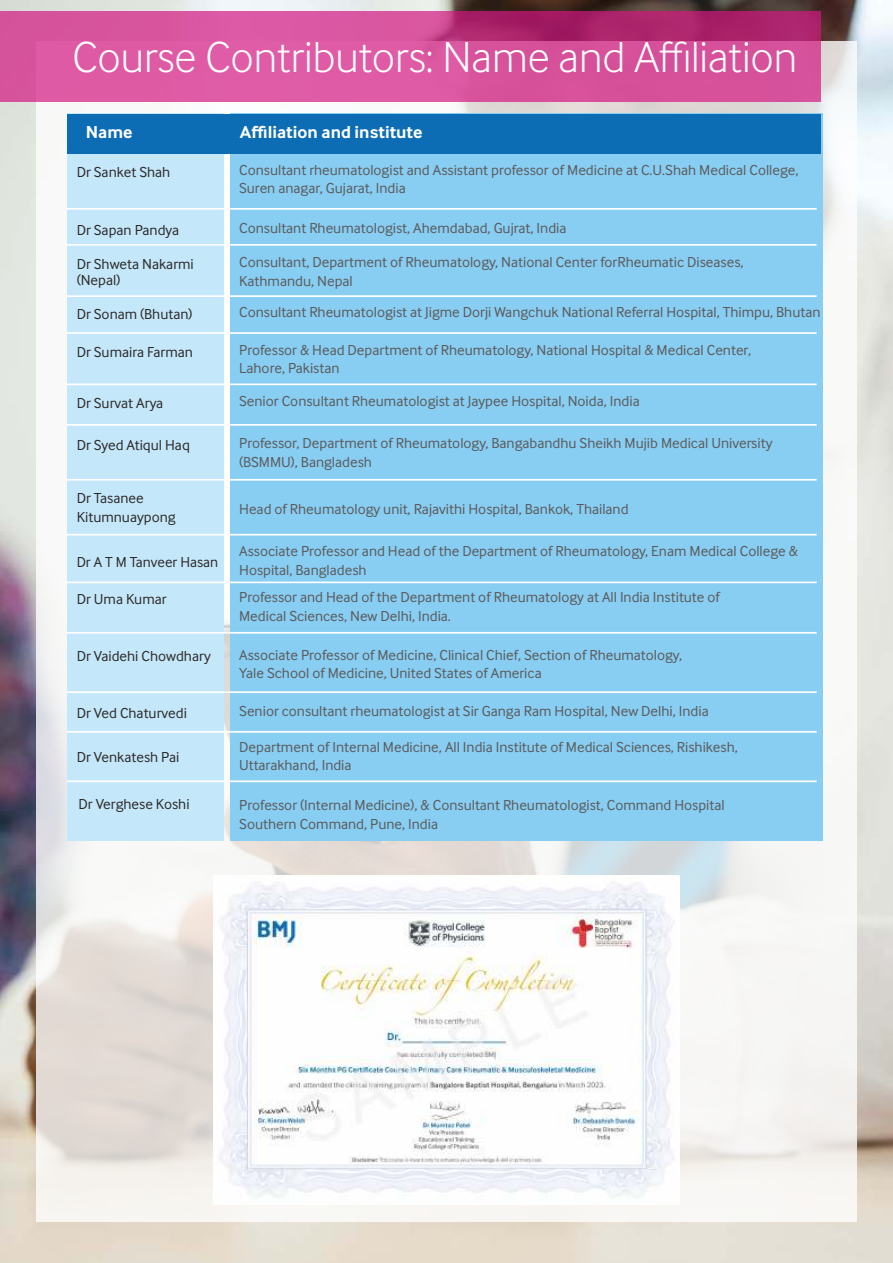
<style>
.page{position:relative;width:893px;height:1263px;background:#fff}
.page>*{position:absolute;margin:0;border:0;box-sizing:border-box;transform-origin:0 0}
.t1{font:300 45px "Inter Face";color:#fefefe}
.t2{font:700 17.85px "Inter Face";color:#fefefe}
.t3{font:15px/18.6px "Inter Face";color:#5b5b5b}
.t4{font:15px/15.9px "Inter Face";color:#2b2a29}
</style>
<div class="page">
<img style="left:0;top:0;width:893px;height:1263px">
<div style="left:36px;top:41px;width:821px;height:1181px;background:#fefefe;opacity:.8"></div>
<div style="left:230px;top:114px;width:593px;height:727px;background:#88cdf2"></div>
<div style="left:67px;top:114px;width:157px;height:727px;background:#c5e7fa"></div>
<div style="left:67px;top:114px;width:753px;height:40px;background:#0d6db4"></div>
<hr style="left:67px;top:208px;width:750px;height:2px;background:#fff">
<hr style="left:67px;top:244px;width:750px;height:2px;background:#fff">
<hr style="left:67px;top:295px;width:750px;height:2px;background:#fff">
<hr style="left:67px;top:332px;width:750px;height:2px;background:#fff">
<hr style="left:67px;top:383px;width:750px;height:2px;background:#fff">
<hr style="left:67px;top:424px;width:750px;height:2px;background:#fff">
<hr style="left:67px;top:479px;width:750px;height:2px;background:#fff">
<hr style="left:67px;top:534px;width:750px;height:1px;background:#fff">
<hr style="left:67px;top:581px;width:750px;height:2px;background:#fff">
<hr style="left:67px;top:632px;width:750px;height:2px;background:#fff">
<hr style="left:67px;top:691px;width:750px;height:2px;background:#fff">
<hr style="left:67px;top:731px;width:750px;height:2px;background:#fff">
<hr style="left:67px;top:780px;width:750px;height:2px;background:#fff">
<svg style="left:0;top:12px;width:820px;height:90px;background:#d34e97"></svg>
<img style="left:214px;top:875px;width:465px;height:329px">
<h1 class="t1" style="left:72px;top:42px;width:726px">Course Contributors: Name and Affiliation</h1>
<p class="t2" style="left:86px;top:126px;width:48px">Name</p>
<p class="t2" style="left:240px;top:127px;width:184px">Affiliation and institute</p>
<p class="t4" style="left:77px;top:165px;width:95px">Dr Sanket Shah</p>
<p class="t3" style="left:239px;top:162px;width:561px">Consultant rheumatologist and Assistant professor of Medicine at C.U.Shah Medical College,<br>Suren anagar, Gujarat, India</p>
<p class="t4" style="left:77px;top:224px;width:104px">Dr Sapan Pandya</p>
<p class="t3" style="left:239px;top:220px;width:329px">Consultant Rheumatologist, Ahemdabad, Gujrat, India</p>
<p class="t4" style="left:77px;top:258px;width:119px">Dr Shweta Nakarmi (Nepal)</p>
<p class="t3" style="left:239px;top:254px;width:506px">Consultant, Department of Rheumatology, National Center forRheumatic Diseases,<br>Kathmandu, Nepal</p>
<p class="t4" style="left:77px;top:307px;width:117px">Dr Sonam (Bhutan)</p>
<p class="t3" style="left:239px;top:304px;width:583px">Consultant Rheumatologist at Jigme Dorji Wangchuk National Referral Hospital, Thimpu, Bhutan</p>
<p class="t4" style="left:77px;top:345px;width:118px">Dr Sumaira Farman</p>
<p class="t3" style="left:239px;top:342px;width:513px">Professor &amp; Head Department of Rheumatology, National Hospital &amp; Medical Center,<br>Lahore, Pakistan</p>
<p class="t4" style="left:77px;top:396px;width:88px">Dr Survat Arya</p>
<p class="t3" style="left:239px;top:393px;width:402px">Senior Consultant Rheumatologist at Jaypee Hospital, Noida, India</p>
<p class="t4" style="left:77px;top:439px;width:115px">Dr Syed Atiqul Haq</p>
<p class="t3" style="left:239px;top:435px;width:535px">Professor, Department of Rheumatology, Bangabandhu Sheikh Mujib Medical University (BSMMU), Bangladesh</p>
<p class="t4" style="left:77px;top:491px;width:100px;line-height:18.3px">Dr Tasanee<br>Kitumnuaypong</p>
<p class="t3" style="left:239px;top:501px;width:391px">Head of Rheumatology unit, Rajavithi Hospital, Bankok, Thailand</p>
<p class="t4" style="left:77px;top:555px;width:143px">Dr A T M Tanveer Hasan</p>
<p class="t3" style="left:239px;top:543px;width:560px">Associate Professor and Head of the Department of Rheumatology, Enam Medical College &amp;<br>Hospital, Bangladesh</p>
<p class="t4" style="left:77px;top:593px;width:91px">Dr Uma Kumar</p>
<p class="t3" style="left:239px;top:589px;width:482px">Professor and Head of the Department of Rheumatology at All India Institute of<br>Medical Sciences, New Delhi, India.</p>
<p class="t4" style="left:77px;top:649px;width:136px">Dr Vaidehi Chowdhary</p>
<p class="t3" style="left:239px;top:647px;width:444px">Associate Professor of Medicine, Clinical Chief, Section of Rheumatology,<br>Yale School of Medicine, United States of America</p>
<p class="t4" style="left:77px;top:706px;width:112px">Dr Ved Chaturvedi</p>
<p class="t3" style="left:239px;top:703px;width:471px">Senior consultant rheumatologist at Sir Ganga Ram Hospital, New Delhi, India</p>
<p class="t4" style="left:77px;top:750px;width:104px">Dr Venkatesh Pai</p>
<p class="t3" style="left:239px;top:739px;width:500px">Department of Internal Medicine, All India Institute of Medical Sciences, Rishikesh,<br>Uttarakhand, India</p>
<p class="t4" style="left:79px;top:798px;width:112px">Dr Verghese Koshi</p>
<p class="t3" style="left:239px;top:797px;width:487px">Professor (Internal Medicine), &amp; Consultant Rheumatologist, Command Hospital<br>Southern Command, Pune, India</p>
</div>
